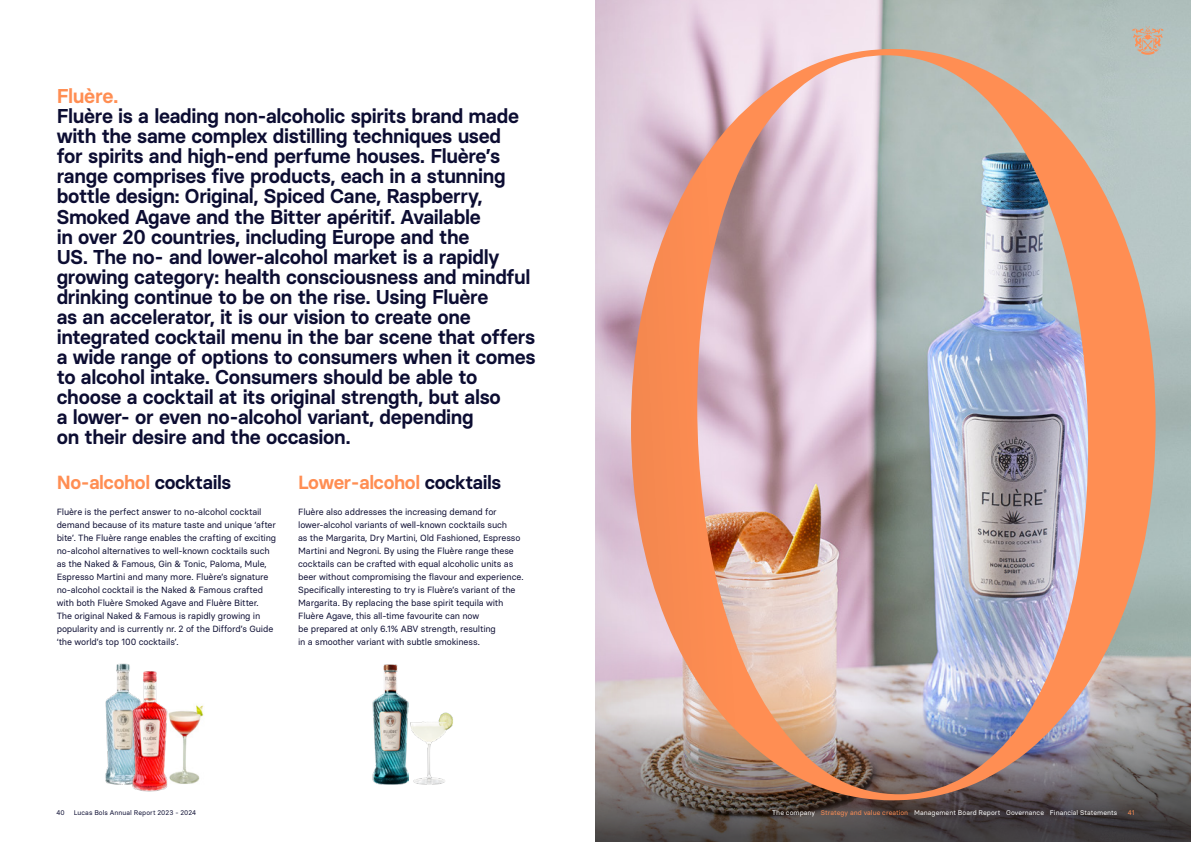
<style>
.page{position:relative;width:1191px;height:842px;background:#fff}
.page>*{position:absolute;margin:0;border:0;box-sizing:border-box;transform-origin:0 0}
.t1{font:300 1031.9px "Ivar Display Condensed";color:#ff8e53}
.t2{font:600 20px/20px "Basier Square";letter-spacing:-.015em;color:#0c0d32}
.t3{font:600 20px "Basier Square";letter-spacing:-.015em;color:#ff8e53}
.t4{font:600 19px "Basier Square";letter-spacing:-.02em;color:#ff8e53}
.t5{font:9px/13px "Basier Square";letter-spacing:-.015em;color:#0c0d32}
.t6{font:6.8px "Basier Square";letter-spacing:.005em;color:#fff}
.t7{font:6.8px "Basier Square";letter-spacing:.005em;color:#0c0d32}
.t8{font:6.8px "Basier Square";color:#ff8e53}
.s1{color:#0c0d32}
.s2{color:#ff8e53}
</style>
<div class="page">
<img style="left:180px;top:705px;width:24px;height:79px">
<img style="left:105px;top:663px;width:25px;height:122px">
<img style="left:124px;top:670px;width:56px;height:122px">
<img style="left:372px;top:664px;width:36px;height:120px">
<img style="left:398px;top:707px;width:55px;height:78px">
<img style="left:595px;top:0;width:596px;height:842px">
<h2 class="t3" style="left:57px;top:84px;width:63px">Fluère.</h2>
<p class="t2" style="left:57px;top:106px;width:480px">Fluère is a leading non-alcoholic spirits brand made with the same complex distilling techniques used<br>for spirits and high-end perfume houses. Fluère’s range comprises five products, each in a stunning bottle design: Original, Spiced Cane, Raspberry, Smoked Agave and the Bitter apéritif. Available<br>in over 20 countries, including Europe and the<br>US. The no- and lower-alcohol market is a rapidly growing category: health consciousness and mindful drinking continue to be on the rise. Using Fluère<br>as an accelerator, it is our vision to create one integrated cocktail menu in the bar scene that offers a wide range of options to consumers when it comes to alcohol intake. Consumers should be able to choose a cocktail at its original strength, but also<br>a lower- or even no-alcohol variant, depending<br>on their desire and the occasion.</p>
<h3 class="t4" style="left:57px;top:470px;width:176px">No-alcohol <span class="s1">cocktails</span></h3>
<p class="t5" style="left:57px;top:505px;width:221px">Fluère is the perfect answer to no-alcohol cocktail demand because of its mature taste and unique ‘after bite’. The Fluère range enables the crafting of exciting no-alcohol alternatives to well-known cocktails such as the Naked &amp; Famous, Gin &amp; Tonic, Paloma, Mule, Espresso Martini and many more. Fluère’s signature no-alcohol cocktail is the Naked &amp; Famous crafted with both Fluère Smoked Agave and Fluère Bitter.<br>The original Naked &amp; Famous is rapidly growing in popularity and is currently nr. 2 of the Difford’s Guide ‘the world’s top 100 cocktails’.</p>
<h3 class="t4" style="left:298px;top:470px;width:204px">Lower-alcohol <span class="s1">cocktails</span></h3>
<p class="t5" style="left:298px;top:505px;width:227px">Fluère also addresses the increasing demand for lower-alcohol variants of well-known cocktails such<br>as the Margarita, Dry Martini, Old Fashioned, Espresso Martini and Negroni. By using the Fluère range these cocktails can be crafted with equal alcoholic units as beer without compromising the flavour and experience.<br>Specifically interesting to try is Fluère’s variant of the Margarita. By replacing the base spirit tequila with Fluère Agave, this all-time favourite can now<br>be prepared at only 6.1% ABV strength, resulting<br>in a smoother variant with subtle smokiness.</p>
<p class="t7" style="left:56px;top:808px;width:10px">40</p>
<p class="t7" style="left:74px;top:808px;width:124px">Lucas Bols Annual Report 2023 - 2024</p>
<h1 class="t1" style="left:603px;top:-96px;width:581px">O</h1>
<p class="t6" style="left:772px;top:808px;width:346px">The company <span class="s2">Strategy and value creation</span> Management Board Report Governance Financial Statements</p>
<p class="t8" style="left:1127px;top:808px;width:8px">41</p>
</div>
